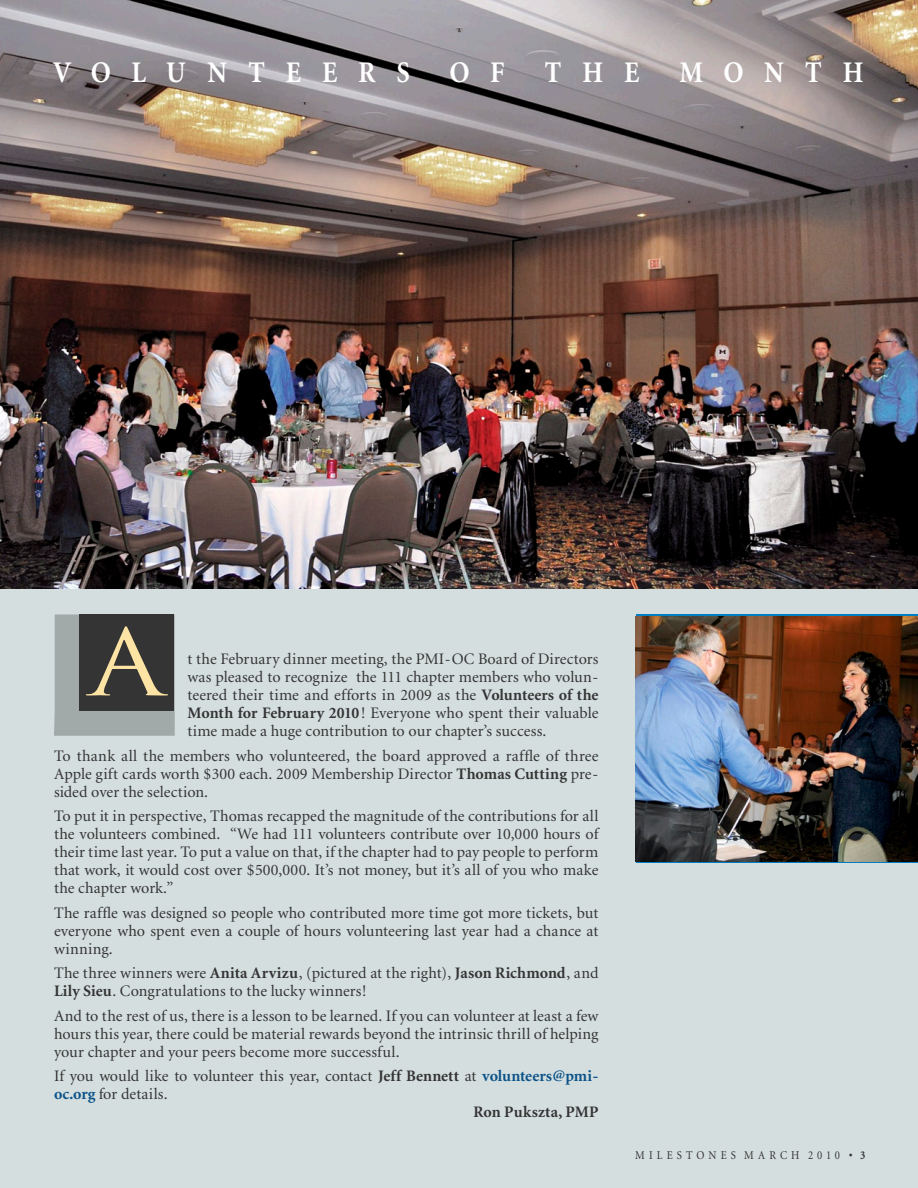
<style>
.page{position:relative;width:918px;height:1188px;background:#d4dede}
.page>*{position:absolute;margin:0;border:0;box-sizing:border-box;transform-origin:0 0}
.t1{font:90px "Trajan";color:#fee4a4;scale:1.2 1}
.t2{font:700 30px "Minion";letter-spacing:.78em;color:#fff;scale:.9 1}
.t3{font:16.05px/18px "Minion";letter-spacing:.005em;color:#353434;text-align:justify}
.t4{font:700 16.05px "Minion";letter-spacing:.015em;color:#353434}
.t5{font:12px "Minion";letter-spacing:.38em;color:#353434;scale:.9 1}
.s1{font-weight:700}
.s2{font-weight:700;color:#0b5288}
</style>
<div class="page">
<img style="left:0;top:0;width:918px;height:588px">
<svg style="left:54px;top:614px;width:121px;height:122px;background:#a1a8a8"></svg>
<div style="left:80px;top:614px;width:94px;height:97px;background:#353434"></div>
<img style="left:636px;top:617px;width:282px;height:245px">
<h2 class="t2" style="left:53px;top:57px;width:398px">VOLUNTEERS</h2>
<h2 class="t2" style="left:450px;top:57px;width:63px">O F</h2>
<h2 class="t2" style="left:545px;top:57px;width:107px">THE</h2>
<h2 class="t2" style="left:679px;top:57px;width:206px">MONTH</h2>
<h1 class="t1" style="left:89px;top:608px;width:64px">A</h1>
<p class="t3" style="left:188px;top:650px;width:413px">t the February dinner meeting, the PMI-OC Board of Directors was pleased to recognize the 111 chapter members who volun&shy;teered their time and efforts in 2009 as the <span class="s1">Volunteers of the Month for February 2010</span>! Everyone who spent their valuable time made a huge contribution to our chapter’s success.</p>
<p class="t3" style="left:54px;top:747px;width:546px">To thank all the members who volunteered, the board approved a raffle of three Apple gift cards worth $300 each. 2009 Membership Director <span class="s1">Thomas Cutting</span> pre&shy;sided over the selection.</p>
<p class="t3" style="left:54px;top:808px;width:546px">To put it in perspective, Thomas recapped the magnitude of the contributions for all the volunteers combined. “We had 111 volunteers contribute over 10,000 hours of their time last year. To put a value on that, if the chapter had to pay people to perform that work, it would cost over $500,000. It’s not money, but it’s all of you who make the chapter work.”</p>
<p class="t3" style="left:54px;top:904px;width:546px">The raffle was designed so people who contributed more time got more tickets, but everyone who spent even a couple of hours volunteering last year had a chance at winning.</p>
<p class="t3" style="left:54px;top:965px;width:546px">The three winners were <span class="s1">Anita Arvizu</span>, (pictured at the right), <span class="s1">Jason Richmond</span>, and<br><span class="s1">Lily Sieu</span>. Congratulations to the lucky winners!</p>
<p class="t3" style="left:54px;top:1007px;width:546px">And to the rest of us, there is a lesson to be learned. If you can volunteer at least a few hours this year, there could be material rewards beyond the intrinsic thrill of helping your chapter and your peers become more successful.</p>
<p class="t3" style="left:54px;top:1067px;width:546px">If you would like to volunteer this year, contact <span class="s1">Jeff Bennett</span> at <span class="s2">volunteers@pmi-</span></p>
<p class="t3" style="left:54px;top:1085px;width:115px"><span class="s2">oc.org</span> for details.</p>
<p class="t4" style="left:474px;top:1104px;width:126px">Ron Pukszta, PMP</p>
<p class="t5" style="left:635px;top:1149px;width:257px">MILESTONES MARCH 2010 <span class="s1">• 3</span></p>
</div>
